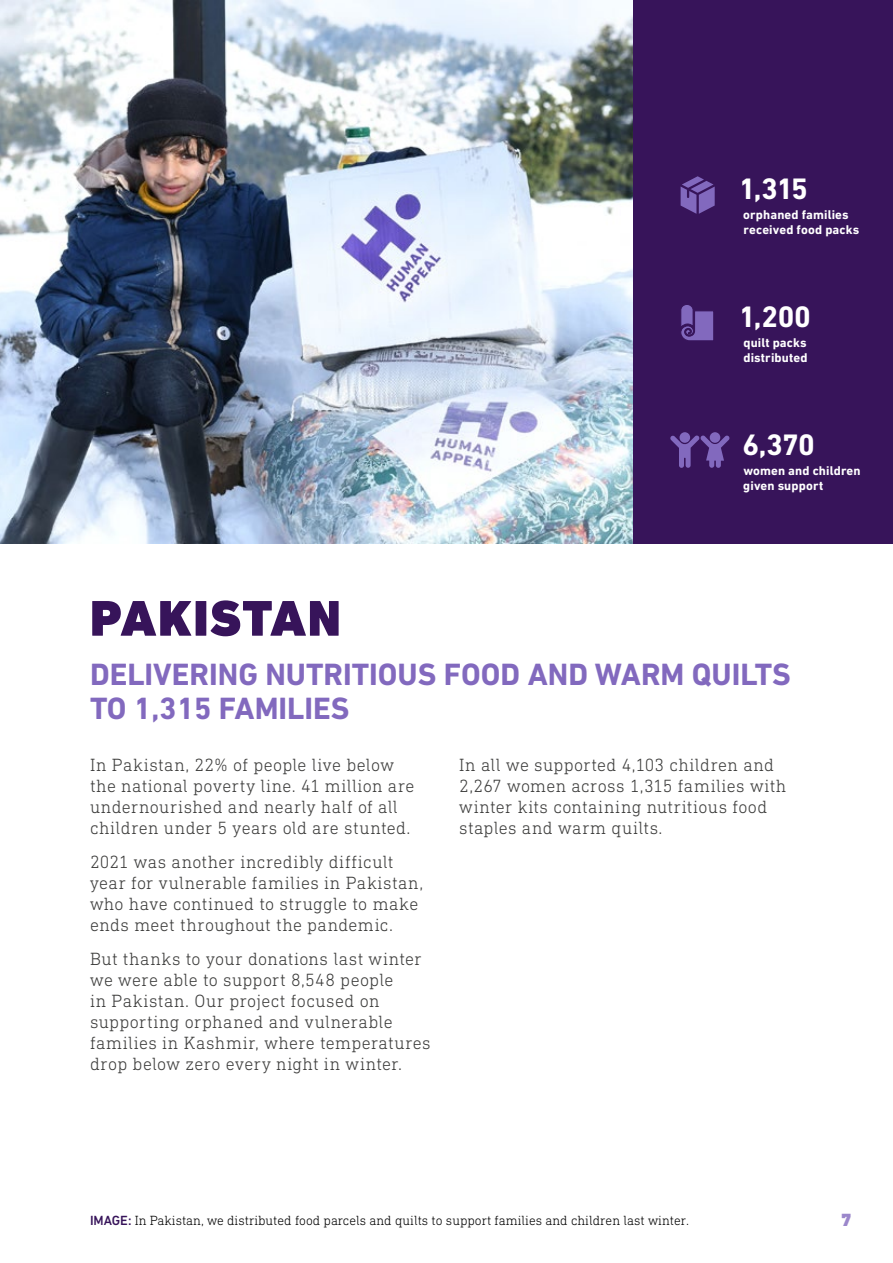
<style>
.page{position:relative;width:893px;height:1263px;background:#fff}
.page>*{position:absolute;margin:0;border:0;box-sizing:border-box;transform-origin:0 0}
.t1{font:900 51px "DIN Next LT Pro";letter-spacing:.025em;color:#37145a}
.t2{font:700 31.35px/33.8px "DIN Next LT Pro";color:#8269be}
.body_copy{font:700 30.15px "DIN Next LT Pro";letter-spacing:-.025em;color:#fff}
.t3{font:300 18px/21px "DIN Next Slab Pro";letter-spacing:.025em;color:#3c3c3b}
.t4{font:900 18px "DIN Next LT Pro";color:#9b87cb}
.Sub_Heading{font:300 13.5px "DIN Next Slab Pro";color:#000}
.body_copy-2{font:700 12.9px/15px "DIN Next LT Pro";letter-spacing:.01em;color:#fff}
.s1{font-family:"DIN Next LT Pro";font-weight:500;color:#37145a}
</style>
<div class="page">
<img style="left:0;top:0;width:633px;height:543px">
<div style="left:633px;top:0;width:260px;height:543px;background:#37145a"></div>
<svg style="left:681px;top:176px;width:34px;height:38px"></svg>
<svg style="left:681px;top:305px;width:33px;height:36px"></svg>
<div style="left:679px;top:432px;width:11px;height:11px;background:#8269be;border-radius:50%"></div>
<div style="left:710px;top:432px;width:10px;height:11px;background:#8269be;border-radius:50%"></div>
<svg style="left:670px;top:435px;width:60px;height:33px"></svg>
<p class="body_copy" style="left:739px;top:171px;width:71px">1,315</p>
<p class="body_copy-2" style="left:743px;top:207px;width:118px">orphaned families received food packs</p>
<p class="body_copy" style="left:739px;top:299px;width:74px">1,200</p>
<p class="body_copy-2" style="left:743px;top:335px;width:65px">quilt packs distributed</p>
<p class="body_copy" style="left:743px;top:427px;width:74px">6,370</p>
<p class="body_copy-2" style="left:743px;top:463px;width:119px">women and children given support</p>
<p class="t1" style="left:90px;top:588px;width:252px">PAKISTAN</p>
<p class="t2" style="left:90px;top:657px;width:702px">DELIVERING NUTRITIOUS FOOD AND WARM QUILTS<br>TO 1,315 FAMILIES</p>
<p class="t3" style="left:90px;top:754px;width:326px">In Pakistan, 22% of people live below the national poverty line. 41 million are undernourished and nearly half of all children under 5 years old are stunted.</p>
<p class="t3" style="left:90px;top:851px;width:335px">2021 was another incredibly difficult year for vulnerable families in Pakistan, who have continued to struggle to make ends meet throughout the pandemic.</p>
<p class="t3" style="left:90px;top:948px;width:342px">But thanks to your donations last winter we were able to support 8,548 people<br>in Pakistan. Our project focused on supporting orphaned and vulnerable families in Kashmir, where temperatures drop below zero every night in winter.</p>
<p class="t3" style="left:459px;top:754px;width:329px">In all we supported 4,103 children and 2,267 women across 1,315 families with winter kits containing nutritious food staples and warm quilts.</p>
<p class="Sub_Heading" style="left:90px;top:1212px;width:601px"><span class="s1">IMAGE:</span> In Pakistan, we distributed food parcels and quilts to support families and children last winter.</p>
<p class="t4" style="left:841px;top:1209px;width:12px">7</p>
</div>
